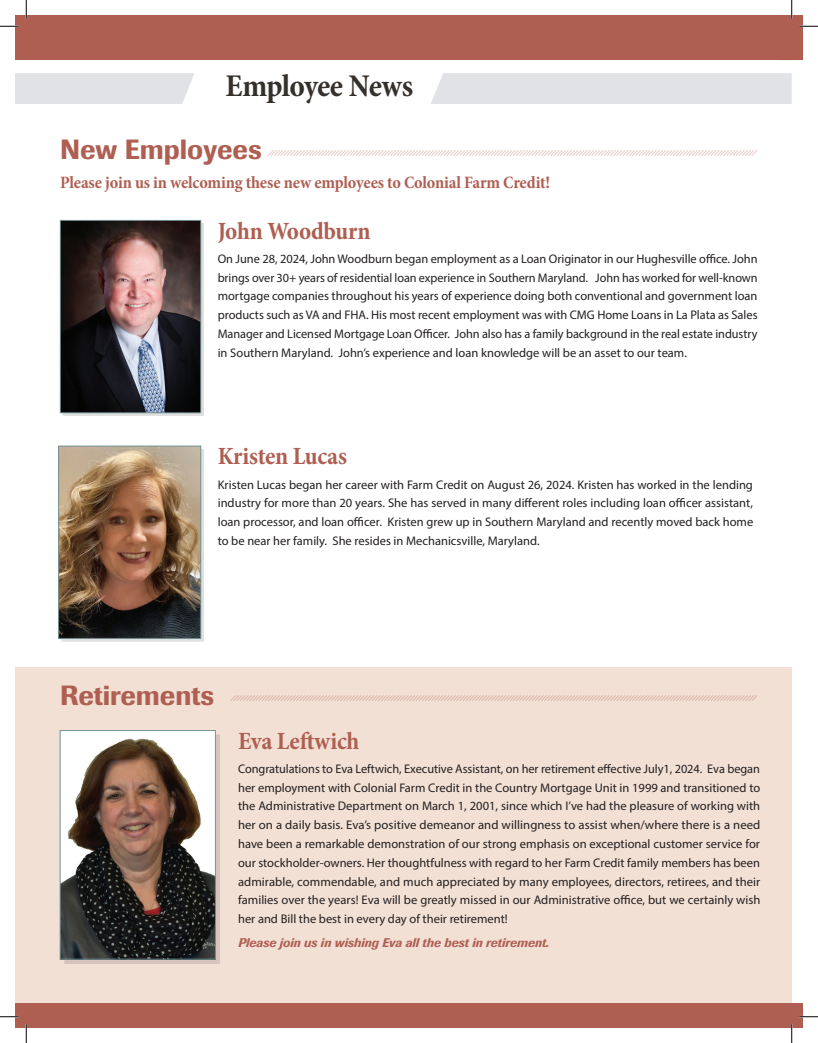
<style>
.page{position:relative;width:818px;height:1043px;background:#fff}
.page>*{position:absolute;margin:0;border:0;box-sizing:border-box;transform-origin:0 0}
.t1{font:700 condensed 31.88px "Minion Pro";letter-spacing:-.025em;color:#36302b}
.t2{font:500 27.5px "Imago";color:#af5f52}
.t3{font:700 condensed 25px "Minion Pro";letter-spacing:-.01em;color:#af5f52}
.t4{font:700 condensed 17.5px "Minion Pro";letter-spacing:-.01em;color:#af5f52}
.t5{font:12.5px/18.8px "Myriad Pro";color:#231f20;text-align:justify}
.t6{font:italic 500 12.5px "Imago";color:#af5f52}
</style>
<div class="page">
<div style="left:15px;top:15px;width:764px;height:45px;background:#af5f52"></div>
<div style="left:15px;top:1003px;width:787px;height:25px;background:#af5f52"></div>
<div style="left:15px;top:668px;width:776px;height:335px;background:#f2e0d5"></div>
<div style="left:63px;top:223px;width:141px;height:192px;background:#231f20;opacity:.14"></div>
<img style="left:62px;top:222px;width:137px;height:189px">
<div style="left:60px;top:220px;width:141px;height:193px;border:1px solid #759294"></div>
<div style="left:61px;top:449px;width:143px;height:192px;background:#231f20;opacity:.14"></div>
<img style="left:60px;top:448px;width:139px;height:188px">
<div style="left:58px;top:446px;width:143px;height:192px;border:1px solid #759294"></div>
<div style="left:64px;top:734px;width:156px;height:229px;background:#231f20;opacity:.14"></div>
<img style="left:62px;top:732px;width:151px;height:225px">
<div style="left:60px;top:730px;width:155px;height:229px;border:1px solid #759294"></div>
<div style="left:15px;top:73px;width:180px;height:31px;background:#e1e2e6"></div>
<div style="left:431px;top:73px;width:360px;height:31px;background:#e1e2e6"></div>
<svg style="left:268px;top:150px;width:490px;height:6px"></svg>
<svg style="left:230px;top:695px;width:527px;height:6px"></svg>
<svg style="left:0;top:25px;width:19px;height:2px"></svg>
<svg style="left:0;top:1016px;width:19px;height:1px"></svg>
<svg style="left:799px;top:1015px;width:19px;height:2px"></svg>
<svg style="left:25px;top:0;width:2px;height:19px"></svg>
<svg style="left:25px;top:1024px;width:2px;height:18px"></svg>
<svg style="left:779px;top:0;width:39px;height:60px"></svg>
<svg style="left:791px;top:1024px;width:1px;height:18px"></svg>
<h1 class="t1" style="left:225px;top:64px;width:189px">Employee News</h1>
<h2 class="t2" style="left:60px;top:133px;width:203px">New Employees</h2>
<h3 class="t4" style="left:60px;top:170px;width:491px">Please join us in welcoming these new employees to Colonial Farm Credit!</h3>
<h3 class="t3" style="left:218px;top:213px;width:154px">John Woodburn</h3>
<p class="t5" style="left:218px;top:249px;width:541px">On June 28, 2024, John Woodburn began employment as a Loan Originator in our Hughesville office. John brings over 30+ years of residential loan experience in Southern Maryland. John has worked for well-known mortgage companies throughout his years of experience doing both conventional and government loan products such as VA and FHA. His most recent employment was with CMG Home Loans in La Plata as Sales Manager and Licensed Mortgage Loan Officer. John also has a family background in the real estate industry in Southern Maryland. John’s experience and loan knowledge will be an asset to our team.</p>
<h3 class="t3" style="left:218px;top:439px;width:131px">Kristen Lucas</h3>
<p class="t5" style="left:218px;top:475px;width:537px">Kristen Lucas began her career with Farm Credit on August 26, 2024. Kristen has worked in the lending industry for more than 20 years. She has served in many different roles including loan officer assistant, loan processor, and loan officer. Kristen grew up in Southern Maryland and recently moved back home to be near her family. She resides in Mechanicsville, Maryland.</p>
<h2 class="t2" style="left:60px;top:678px;width:156px">Retirements</h2>
<h3 class="t3" style="left:238px;top:723px;width:123px">Eva Leftwich</h3>
<p class="t5" style="left:238px;top:759px;width:524px">Congratulations to Eva Leftwich, Executive Assistant, on her retirement effective July1, 2024. Eva began her employment with Colonial Farm Credit in the Country Mortgage Unit in 1999 and transitioned to the Administrative Department on March 1, 2001, since which I’ve had the pleasure of working with her on a daily basis. Eva’s positive demeanor and willingness to assist when/where there is a need have been a remarkable demonstration of our strong emphasis on exceptional customer service for our stockholder-owners. Her thoughtfulness with regard to her Farm Credit family members has been admirable, commendable, and much appreciated by many employees, directors, retirees, and their families over the years! Eva will be greatly missed in our Administrative office, but we certainly wish her and Bill the best in every day of their retirement!</p>
<p class="t6" style="left:238px;top:935px;width:312px">Please join us in wishing Eva all the best in retirement.</p>
</div>
